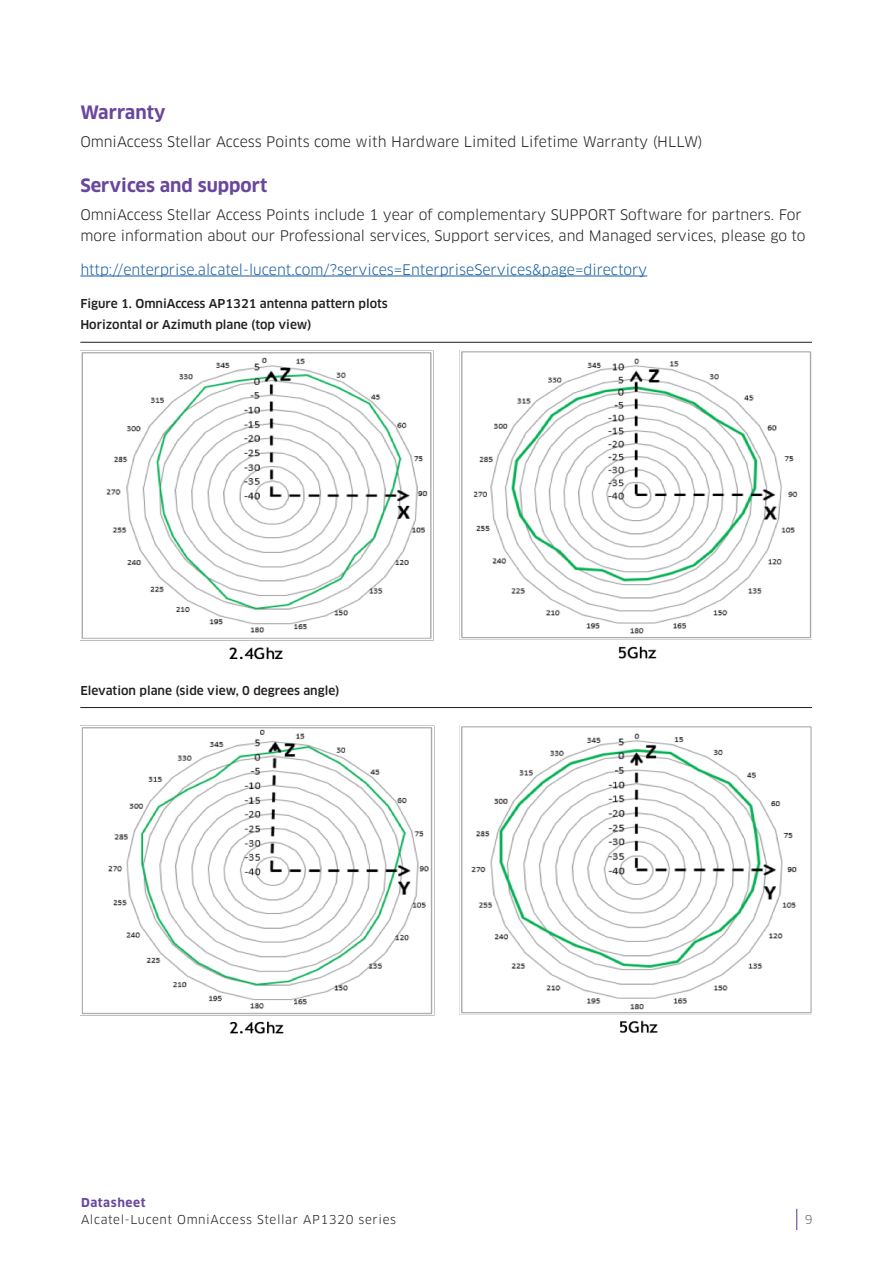
<style>
.page{position:relative;width:893px;height:1263px;background:#fff}
.page>*{position:absolute;margin:0;border:0;box-sizing:border-box;transform-origin:0 0}
.Head_1{font:700 18px "Clan OT";color:#69479c}
.Body{font:14.25px/21px "Clan OT";color:#231f20}
.Body-2{font:14.25px "Clan OT";color:#175d9e}
.Figure_caption{font:500 12px/21px "Clan OT";color:#231f20}
.t1{font:12px "Clan OT";letter-spacing:.05em;color:#231f20}
.t2{font:700 12px "Clan OT";letter-spacing:.05em;color:#69479c}
.t3{font:12px "Clan OT";color:#5f6369}
</style>
<div class="page">
<svg style="left:796px;top:1209px;width:1px;height:21px"></svg>
<hr style="left:80px;top:276px;width:567px;height:1px;background:#175d9e">
<hr style="left:80px;top:342px;width:732px;height:1px;background:#231f20">
<img style="left:80px;top:350px;width:732px;height:310px">
<hr style="left:80px;top:707px;width:732px;height:1px;background:#231f20">
<img style="left:80px;top:725px;width:732px;height:309px">
<p class="Head_1" style="left:80px;top:102px;width:87px">Warranty</p>
<p class="Body" style="left:80px;top:131px;width:624px">OmniAccess Stellar Access Points come with Hardware Limited Lifetime Warranty (HLLW)</p>
<p class="Head_1" style="left:80px;top:175px;width:189px">Services and support</p>
<p class="Body" style="left:80px;top:204px;width:727px">OmniAccess Stellar Access Points include 1 year of complementary SUPPORT Software for partners. For more information about our Professional services, Support services, and Managed services, please go to</p>
<p class="Body-2" style="left:80px;top:261px;width:568px">http://enterprise.alcatel-lucent.com/?services=EnterpriseServices&amp;page=directory</p>
<p class="Figure_caption" style="left:80px;top:293px;width:309px">Figure 1. OmniAccess AP1321 antenna pattern plots<br>Horizontal or Azimuth plane (top view)</p>
<p class="Figure_caption" style="left:80px;top:680px;width:261px">Elevation plane (side view, 0 degrees angle)</p>
<p class="t2" style="left:81px;top:1196px;width:66px">Datasheet</p>
<p class="t1" style="left:81px;top:1212px;width:316px">Alcatel-Lucent OmniAccess Stellar AP1320 series</p>
<p class="t3" style="left:805px;top:1212px;width:9px">9</p>
</div>
